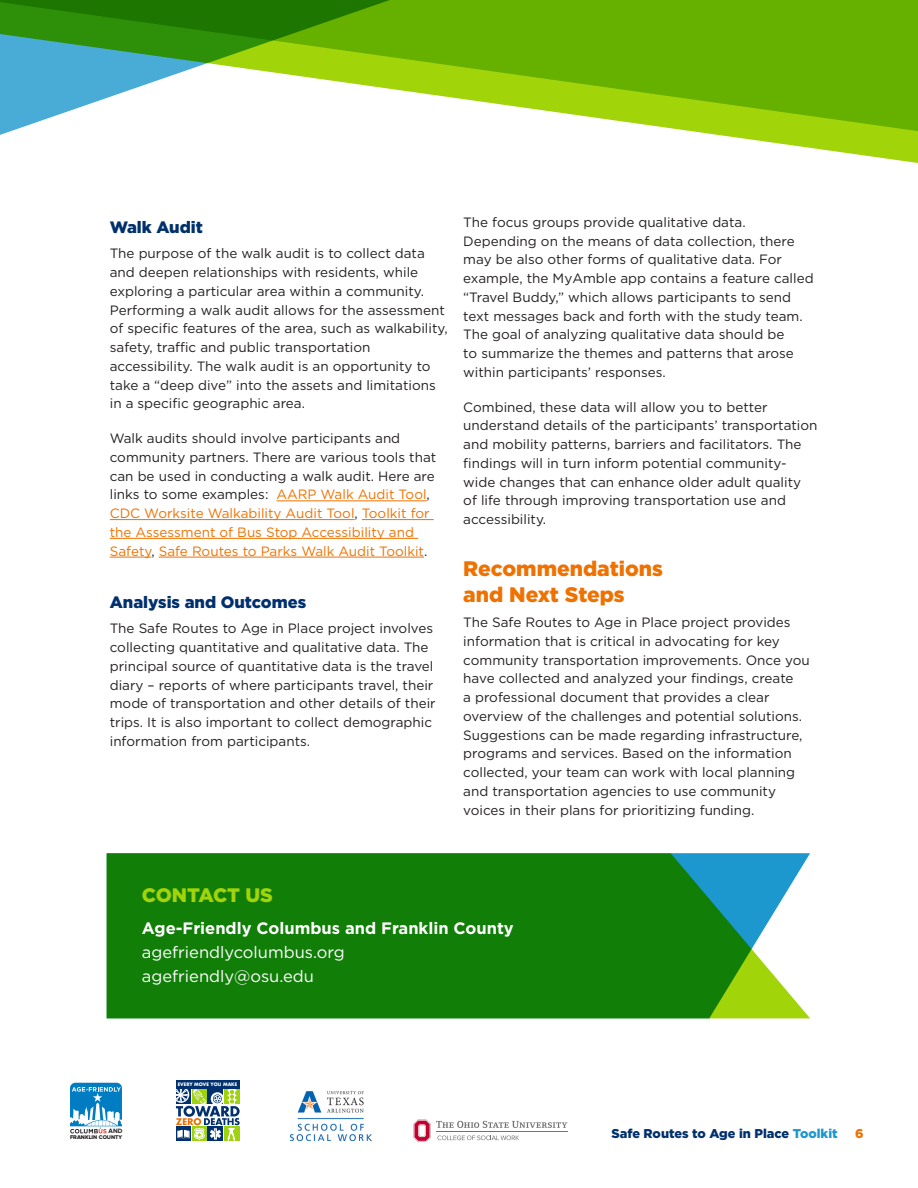
<style>
.page{position:relative;width:918px;height:1188px;background:#fff}
.page>*{position:absolute;margin:0;border:0;box-sizing:border-box;transform-origin:0 0}
.t1{font:900 21px/25.2px "Gotham";color:#ef7100}
.t2{font:900 19.5px "Gotham";color:#a2d40a}
.t3{font:16.5px "Gotham";color:#fff}
.t4{font:700 16.5px "Gotham";color:#fff}
.t5{font:900 16.5px "Gotham";color:#00306d}
.t6{font:13.5px/18.8px "Gotham";color:#231f20}
.t7{font:900 12.75px "Gotham";color:#00306d}
.t8{font:900 12.75px "Gotham";color:#ef7100}
.t9{font:700 6.45px "Proxima Nova";color:#231f20}
.t10{font:5.55px "Proxima Nova Extrabld";color:#231f20}
.t11{font:700 4.65px "Futura";color:#fff}
.s1{color:#ef7100}
.s2{color:#1c98ce}
</style>
<div class="page">
<hr style="left:277px;top:501px;width:150px;height:1px;background:#ef7100">
<hr style="left:110px;top:519px;width:245px;height:1px;background:#ef7100">
<hr style="left:362px;top:519px;width:72px;height:1px;background:#ef7100">
<hr style="left:110px;top:538px;width:308px;height:1px;background:#ef7100">
<hr style="left:110px;top:557px;width:41px;height:1px;background:#ef7100">
<hr style="left:159px;top:557px;width:265px;height:1px;background:#ef7100">
<svg style="left:70px;top:1082px;width:52px;height:51px"></svg>
<div style="left:176px;top:1080px;width:63px;height:9px;background:#00306d"></div>
<div style="left:192px;top:1127px;width:15px;height:14px;background:#9fd30d"></div>
<svg style="left:224px;top:1140px;width:15px;height:1px"></svg>
<div style="left:208px;top:1127px;width:15px;height:14px;background:#00306d"></div>
<div style="left:176px;top:1127px;width:15px;height:14px;background:#00306d"></div>
<svg style="left:175px;top:1086px;width:65px;height:54px"></svg>
<hr style="left:436px;top:1132px;width:132px;height:1px;background:#717271">
<svg style="left:414px;top:1120px;width:153px;height:22px"></svg>
<img style="left:290px;top:1092px;width:82px;height:49px">
<svg style="left:0;top:0;width:918px;height:163px"></svg>
<svg style="left:107px;top:853px;width:703px;height:165px;background:#20871d"></svg>
<p class="t5" style="left:110px;top:216px;width:95px">Walk Audit</p>
<p class="t6" style="left:110px;top:244px;width:339px">The purpose of the walk audit is to collect data and deepen relationships with residents, while exploring a particular area within a community.<br>Performing a walk audit allows for the assessment of specific features of the area, such as walkability, safety, traffic and public transportation accessibility. The walk audit is an opportunity to take a “deep dive” into the assets and limitations in a specific geographic area.</p>
<p class="t6" style="left:110px;top:429px;width:328px">Walk audits should involve participants and community partners. There are various tools that can be used in conducting a walk audit. Here are links to some examples: <span class="s1">AARP Walk Audit Tool</span>, <span class="s1">CDC Worksite Walkability Audit Tool</span>, <span class="s1">Toolkit for the Assessment of Bus Stop Accessibility and Safety</span>, <span class="s1">Safe Routes to Parks Walk Audit Toolkit</span>.</p>
<p class="t5" style="left:110px;top:591px;width:198px">Analysis and Outcomes</p>
<p class="t6" style="left:110px;top:619px;width:327px">The Safe Routes to Age in Place project involves collecting quantitative and qualitative data. The principal source of quantitative data is the travel diary – reports of where participants travel, their mode of transportation and other details of their trips. It is also important to collect demographic information from participants.</p>
<p class="t6" style="left:463px;top:212px;width:352px">The focus groups provide qualitative data.<br>Depending on the means of data collection, there may be also other forms of qualitative data. For example, the MyAmble app contains a feature called “Travel Buddy,” which allows participants to send text messages back and forth with the study team.<br>The goal of analyzing qualitative data should be<br>to summarize the themes and patterns that arose within participants’ responses.</p>
<p class="t6" style="left:463px;top:397px;width:356px">Combined, these data will allow you to better understand details of the participants’ transportation and mobility patterns, barriers and facilitators. The findings will in turn inform potential community&shy;wide changes that can enhance older adult quality of life through improving transportation use and accessibility.</p>
<p class="t1" style="left:463px;top:556px;width:201px">Recommendations and Next Steps</p>
<p class="t6" style="left:463px;top:613px;width:348px">The Safe Routes to Age in Place project provides information that is critical in advocating for key community transportation improvements. Once you have collected and analyzed your findings, create<br>a professional document that provides a clear overview of the challenges and potential solutions.<br>Suggestions can be made regarding infrastructure, programs and services. Based on the information collected, your team can work with local planning and transportation agencies to use community voices in their plans for prioritizing funding.</p>
<p class="t2" style="left:142px;top:882px;width:133px">CONTACT US</p>
<p class="t4" style="left:142px;top:917px;width:373px">Age-Friendly Columbus and Franklin County</p>
<p class="t3" style="left:142px;top:942px;width:204px">agefriendlycolumbus.org</p>
<p class="t3" style="left:142px;top:966px;width:174px">agefriendly@osu.edu</p>
<p class="t9" style="left:109px;top:1128px;width:15px">AND</p>
<p class="t10" style="left:70px;top:1134px;width:54px">FRANKLIN COUNTY</p>
<p class="t11" style="left:178px;top:1081px;width:61px">EVERY MOVE YOU MAKE</p>
<p class="t7" style="left:611px;top:1124px;width:228px">Safe Routes to Age in Place <span class="s2">Toolkit</span></p>
<p class="t8" style="left:855px;top:1124px;width:10px">6</p>
</div>
